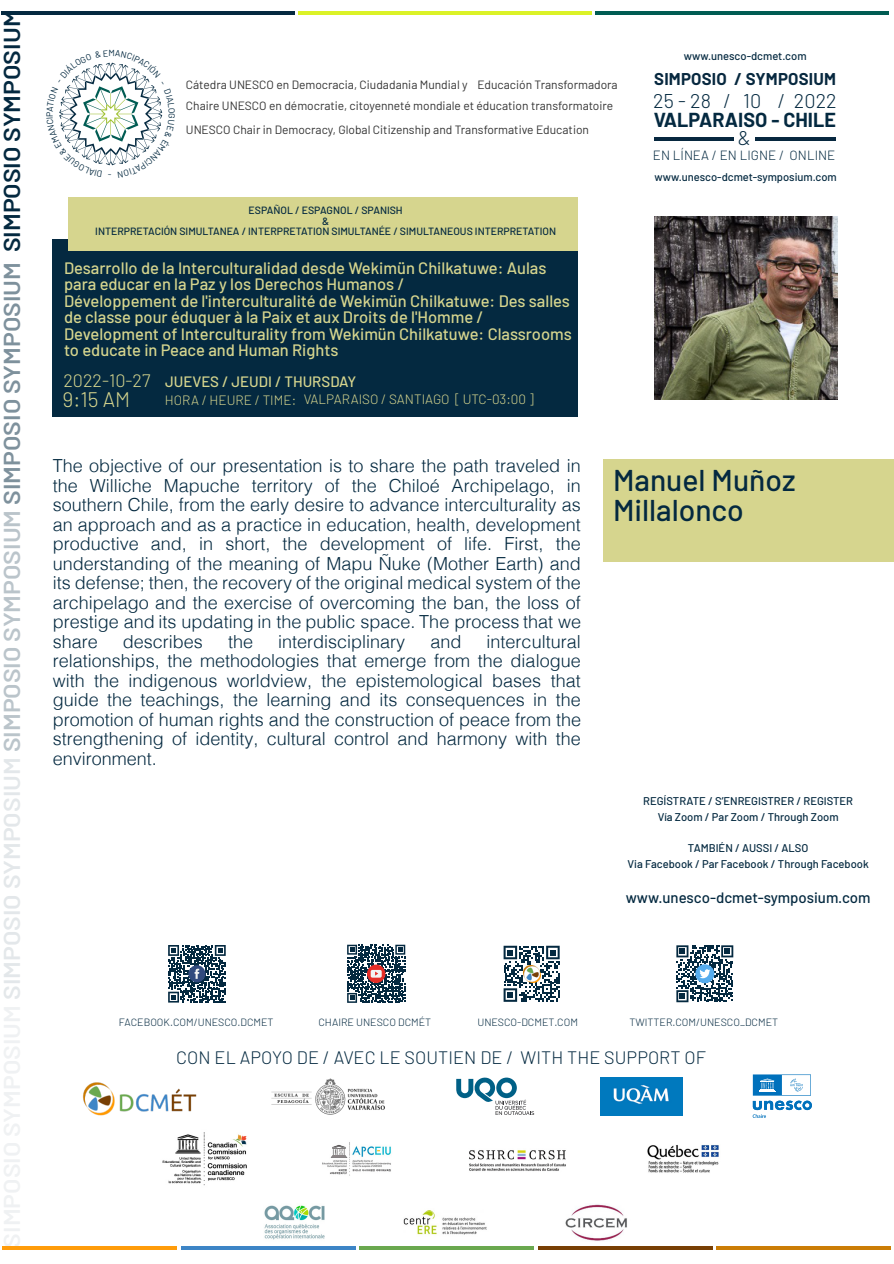
<style>
.page{position:relative;width:894px;height:1264px;background:#fff}
.page>*{position:absolute;margin:0;border:0;box-sizing:border-box;transform-origin:0 0}
.t1{font:500 30px/30px "Barlow";color:#042940}
.t2{font:600 22.95px "Barlow";color:rgb(4 41 64/.07);scale:1.08 1}
.t3{font:300 21px "Barlow";color:#d6d58e}
.t4{font:300 19.95px "Barlow";letter-spacing:.005em;color:#042940}
.t5{font:700 19.8px "Barlow";color:#042940}
.t6{font:300 18px/19.5px "Helvetica";color:#042940;text-align:justify}
.t7{font:300 18px "Barlow";letter-spacing:.005em;color:#042940}
.t8{font:300 18px "Barlow";color:#d6d58e}
.t9{font:700 16.65px "Barlow";letter-spacing:.015em;color:#07283f}
.t10{font:500 16.5px/16.5px "Barlow";color:#d6d58e}
.t11{font:500 15px "Barlow";color:#042940}
.t12{font:500 15px "Barlow";color:#d6d58e}
.t13{font:300 13.5px "Barlow";color:#d6d58e}
.t14{font:300 13.35px "Barlow";letter-spacing:.005em;color:#042940}
.t15{font:12px "Barlow";color:#333}
.t16{font:500 11.25px/15.8px "Barlow";color:#042940;text-align:center}
.t17{font:500 10.5px/10.5px "Barlow";color:#042940;text-align:center}
.t18{font:300 10.5px "Barlow";color:#042940}
.t19{font:8.85px "Barlow";color:#042940}
.s1{color:rgb(4 41 64/.11)}
.s2{color:rgb(4 41 64/.27)}
.s3{color:rgb(4 41 64/.51)}
.s4{color:#042940}
</style>
<div class="page">
<hr style="left:755px;top:137px;width:80px;height:3px;background:#07283f">
<hr style="left:654px;top:137px;width:79px;height:3px;background:#07283f">
<img style="left:162px;top:1132px;width:85px;height:54px">
<img style="left:322px;top:1142px;width:69px;height:34px">
<img style="left:469px;top:1150px;width:97px;height:21px">
<img style="left:647px;top:1145px;width:72px;height:28px">
<img style="left:83px;top:1082px;width:114px;height:32px">
<svg style="left:456px;top:1077px;width:78px;height:37px"></svg>
<svg style="left:752px;top:1074px;width:60px;height:43px"></svg>
<img style="left:271px;top:1078px;width:114px;height:36px">
<img style="left:600px;top:1077px;width:82px;height:37px">
<img style="left:264px;top:1205px;width:61px;height:35px">
<img style="left:565px;top:1204px;width:62px;height:37px">
<img style="left:403px;top:1210px;width:84px;height:25px">
<svg style="left:676px;top:945px;width:57px;height:57px"></svg>
<div style="left:344px;top:941px;width:64px;height:64px;background:linear-gradient(to right,#fff,#fff)"></div>
<svg style="left:347px;top:944px;width:58px;height:58px"></svg>
<svg style="left:168px;top:945px;width:58px;height:57px"></svg>
<svg style="left:503px;top:945px;width:56px;height:56px"></svg>
<img style="left:523px;top:965px;width:17px;height:17px">
<hr style="left:1px;top:11px;width:293px;height:4px;background:#042940">
<hr style="left:298px;top:11px;width:293px;height:4px;background:#dbf227">
<hr style="left:595px;top:11px;width:293px;height:4px;background:#005c53">
<svg style="left:3px;top:1246px;width:174px;height:3px"></svg>
<svg style="left:359px;top:1246px;width:175px;height:3px"></svg>
<svg style="left:538px;top:1246px;width:174px;height:3px"></svg>
<svg style="left:181px;top:1246px;width:175px;height:3px"></svg>
<svg style="left:716px;top:1246px;width:175px;height:3px"></svg>
<div style="left:603px;top:459px;width:290px;height:102px;background:#d6d58e"></div>
<img style="left:654px;top:216px;width:183px;height:183px">
<div style="left:53px;top:239px;width:525px;height:178px;background:#042940"></div>
<div style="left:68px;top:197px;width:510px;height:53px;background:#d6d58e"></div>
<svg style="left:59px;top:62px;width:104px;height:104px"></svg>
<p class="t2" style="left:-3px;top:1247px;width:1147px;rotate:-90deg">SIMPOSIO SYMPOSIUM <span class="s1">SIMPOSIO SYMPOSIUM</span> <span class="s2">SIMPOSIO SYMPOSIUM</span> <span class="s3">SIMPOSIO SYMPOSIUM</span> <span class="s4">SIMPOSIO SYMPOSIUM</span></p>
<p class="t16" style="left:683px;top:47px;width:124px">www.unesco-dcmet.com</p>
<p class="t9" style="left:654px;top:68px;width:183px">SIMPOSIO / SYMPOSIUM</p>
<p class="t15" style="left:186px;top:77px;width:433px">Cátedra UNESCO en Democracia, Ciudadania Mundial y Educación Transformadora</p>
<p class="t4" style="left:653px;top:88px;width:185px">25-28 / 10 / 2022</p>
<p class="t14" style="left:653px;top:146px;width:184px">EN LÍNEA / EN LIGNE / ONLINE</p>
<p class="t15" style="left:186px;top:98px;width:429px">Chaire UNESCO en démocratie, citoyenneté mondiale et éducation transformatoire</p>
<p class="t19" style="left:44px;top:117px;width:7px;rotate:-90deg">P</p>
<p class="t5" style="left:653px;top:107px;width:184px">VALPARAISO - CHILE</p>
<p class="t15" style="left:186px;top:122px;width:404px">UNESCO Chair in Democracy, Global Citizenship and Transformative Education</p>
<p class="t4" style="left:738px;top:125px;width:14px">&amp;</p>
<p class="t17" style="left:95px;top:205px;width:462px">ESPAÑOL / ESPAGNOL / SPANISH<br>&amp;<br>INTERPRETACIÓN SIMULTANEA / INTERPRETATION SIMULTANÉE / SIMULTANEOUS INTERPRETATION</p>
<p class="t10" style="left:64px;top:259px;width:509px">Desarrollo de la Interculturalidad desde Wekimün Chilkatuwe: Aulas para educar en la Paz y los Derechos Humanos /<br>Développement de l'interculturalité de Wekimün Chilkatuwe: Des salles de classe pour éduquer à la Paix et aux Droits de l'Homme / Development of Interculturality from Wekimün Chilkatuwe: Classrooms to educate in Peace and Human Rights</p>
<p class="t8" style="left:63px;top:369px;width:89px">2022-10-27</p>
<p class="t3" style="left:63px;top:386px;width:69px">9:15 AM</p>
<p class="t12" style="left:165px;top:372px;width:193px">JUEVES / JEUDI / THURSDAY</p>
<p class="t13" style="left:165px;top:391px;width:370px">HORA / HEURE / TIME: VALPARAISO / SANTIAGO [ UTC-03:00 ]</p>
<p class="t6" style="left:53px;top:458px;width:530px">The objective of our presentation is to share the path traveled in the Williche Mapuche territory of the Chiloé Archipelago, in southern Chile, from the early desire to advance interculturality as an approach and as a practice in education, health, development productive and, in short, the development of life. First, the understanding of the meaning of Mapu Ñuke (Mother Earth) and its defense; then, the recovery of the original medical system of the archipelago and the exercise of overcoming the ban, the loss of prestige and its updating in the public space. The process that we share</p>
<p class="t6" style="left:53px;top:634px;width:530px;text-indent:434px">intercultural relationships, the methodologies that emerge from the dialogue with the indigenous worldview, the epistemological bases that guide the teachings, the learning and its consequences in the promotion of human rights and the construction of peace from the strengthening of identity, cultural control and harmony with the environment.</p>
<p class="t6" style="left:123px;top:634px;width:82px">describes</p>
<p class="t6" style="left:228px;top:634px;width:27px">the</p>
<p class="t6" style="left:278px;top:634px;width:129px">interdisciplinary</p>
<p class="t6" style="left:430px;top:634px;width:33px">and</p>
<p class="t16" style="left:654px;top:168px;width:184px">www.unesco-dcmet-symposium.com</p>
<h1 class="t1" style="left:613px;top:464px;width:184px">Manuel Muñoz<br>Millalonco</h1>
<p class="t16" style="left:643px;top:792px;width:211px">REGÍSTRATE / S’ENREGISTRER / REGISTER<br>Vía Zoom / Par Zoom / Through Zoom</p>
<p class="t16" style="left:627px;top:839px;width:243px">TAMBIÉN / AUSSI / ALSO<br>Via Facebook / Par Facebook / Through Facebook</p>
<p class="t11" style="left:625px;top:888px;width:246px">www.unesco-dcmet-symposium.com</p>
<p class="t18" style="left:119px;top:1015px;width:156px">FACEBOOK.COM/UNESCO.DCMET</p>
<p class="t18" style="left:318px;top:1015px;width:114px">CHAIRE UNESCO DCMÉT</p>
<p class="t18" style="left:477px;top:1015px;width:102px">UNESCO-DCMET.COM</p>
<p class="t18" style="left:629px;top:1015px;width:150px">TWITTER.COM/UNESCO_DCMET</p>
<p class="t7" style="left:176px;top:1045px;width:531px">CON EL APOYO DE / AVEC LE SOUTIEN DE / WITH THE SUPPORT OF</p>
</div>
